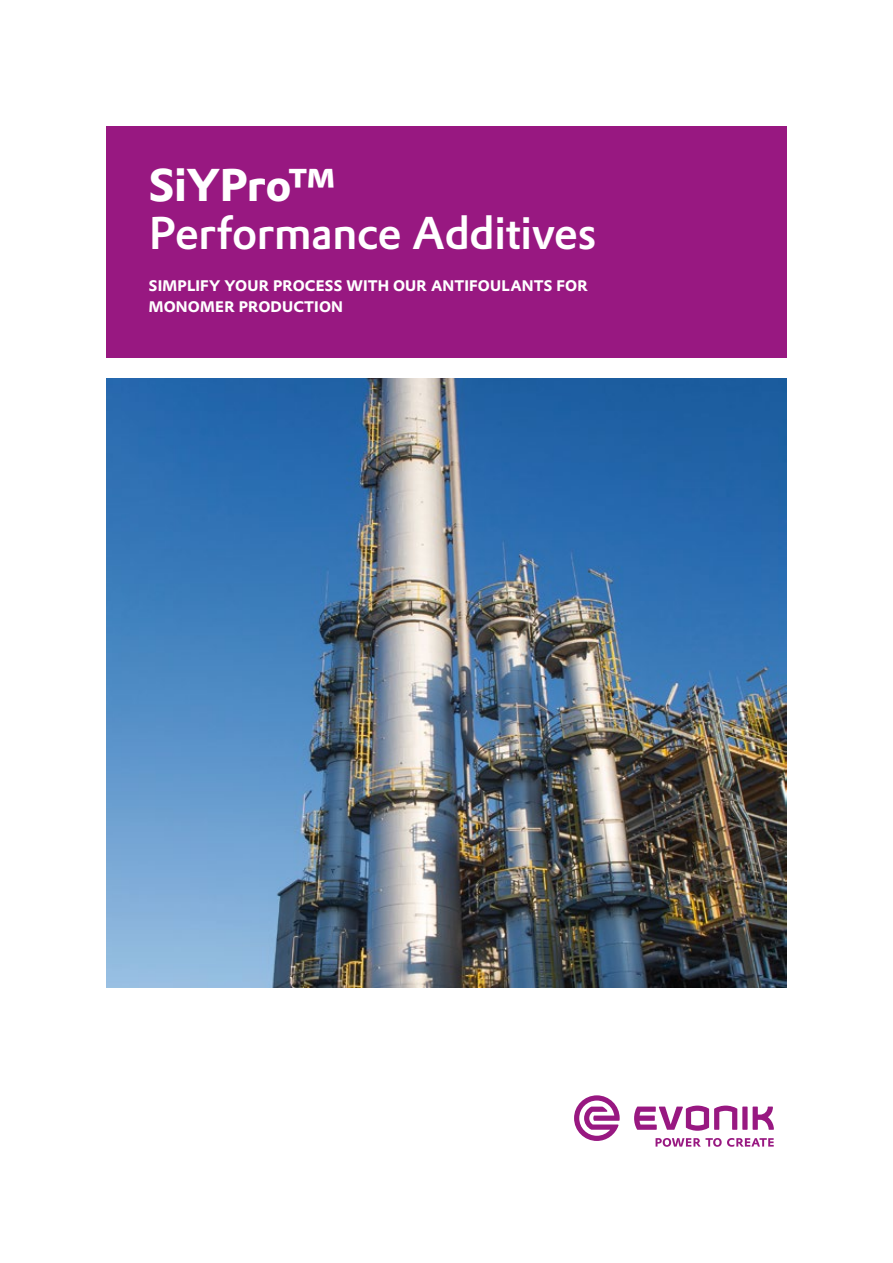
<style>
.page{position:relative;width:893px;height:1263px;background:#fff}
.page>*{position:absolute;margin:0;border:0;box-sizing:border-box;transform-origin:0 0}
.t1{font:500 45px "Evonik Prokyon";letter-spacing:-.02em;color:#fff}
.t2{font:700 45px "Evonik Prokyon";letter-spacing:-.01em;color:#fff}
.t3{font:700 15px/21px "Evonik Prokyon";letter-spacing:.01em;color:#fff}
</style>
<div class="page">
<div style="left:106px;top:126px;width:681px;height:231px;background:#981881"></div>
<img style="left:106px;top:378px;width:681px;height:609px">
<svg style="left:753px;top:1106px;width:21px;height:24px"></svg>
<div style="left:742px;top:1106px;width:6px;height:24px;background:#981881"></div>
<svg style="left:634px;top:1105px;width:103px;height:26px"></svg>
<svg style="left:574px;top:1095px;width:46px;height:46px"></svg>
<svg style="left:656px;top:1138px;width:118px;height:9px"></svg>
<h1 class="t2" style="left:149px;top:148px;width:188px">SiYPro™</h1>
<h1 class="t1" style="left:149px;top:197px;width:449px">Performance Additives</h1>
<p class="t3" style="left:149px;top:274px;width:440px">SIMPLIFY YOUR PROCESS WITH OUR ANTIFOULANTS FOR<br>MONOMER PRODUCTION</p>
</div>
